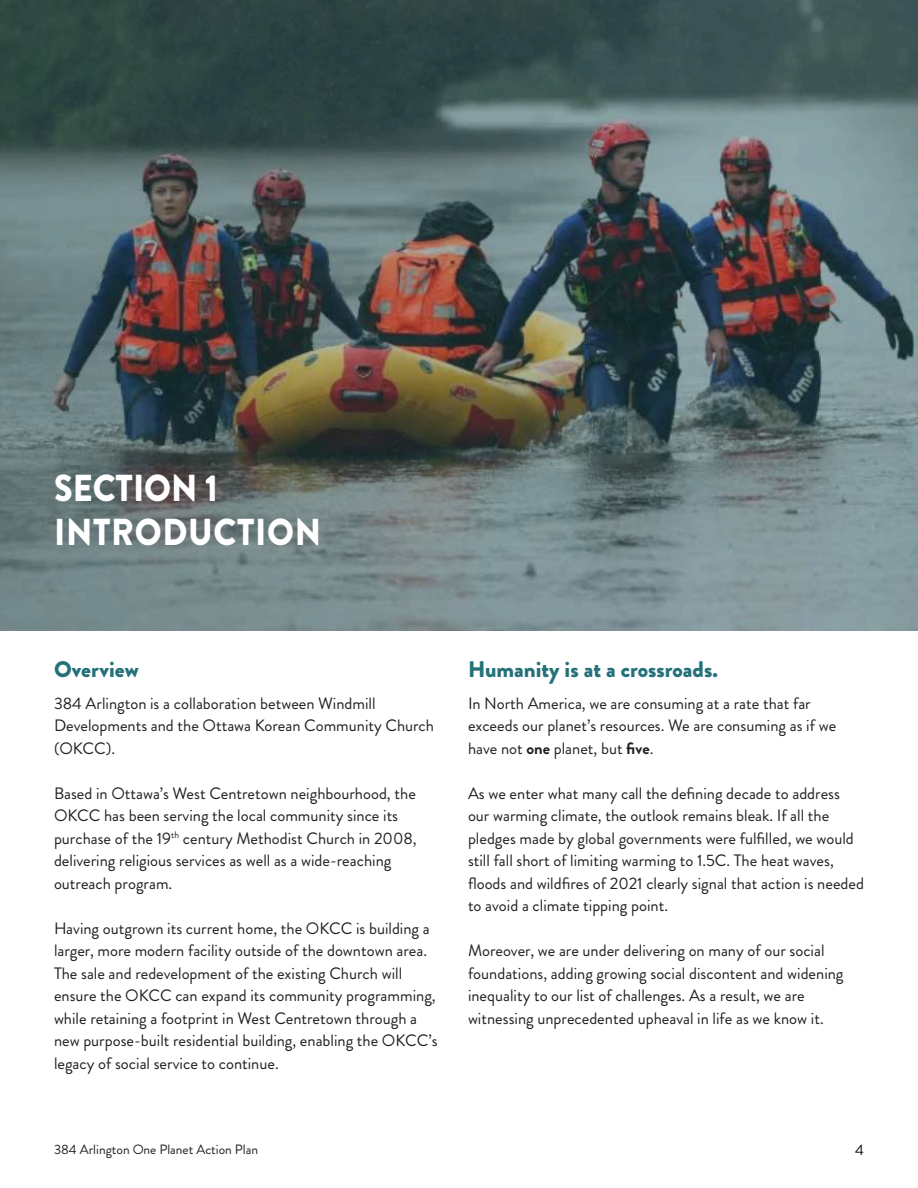
<style>
.page{position:relative;width:918px;height:1188px;background:#fff}
.page>*{position:absolute;margin:0;border:0;box-sizing:border-box;transform-origin:0 0}
.t1{font:900 37.5px/43.2px "Brandon Grotesque";letter-spacing:.02em;color:#fff;scale:.91 1}
.t2{font:900 22.5px "Brandon Grotesque";color:#247179}
.t3{font:16.5px/22.5px "Brandon Grotesque";color:#231f20}
.t4{font:15px "Brandon Grotesque";color:#0a0c0b}
.t5{font:13.5px "Brandon Grotesque";color:#231f20}
.s1{font-weight:700}
</style>
<div class="page">
<img style="left:0;top:0;width:918px;height:631px">
<h1 class="t1" style="left:54px;top:472px;width:295px">SECTION 1<br>INTRODUCTION</h1>
<h2 class="t2" style="left:54px;top:661px;width:86px">Overview</h2>
<p class="t3" style="left:54px;top:694px;width:382px">384 Arlington is a collaboration between Windmill<br>Developments and the Ottawa Korean Community Church (OKCC).</p>
<p class="t3" style="left:54px;top:784px;width:364px">Based in Ottawa’s West Centretown neighbourhood, the OKCC has been serving the local community since its purchase of the 19<sup>th</sup> century Methodist Church in 2008, delivering religious services as well as a wide-reaching outreach program.</p>
<p class="t3" style="left:54px;top:919px;width:385px">Having outgrown its current home, the OKCC is building a larger, more modern facility outside of the downtown area.<br>The sale and redevelopment of the existing Church will ensure the OKCC can expand its community programming, while retaining a footprint in West Centretown through a new purpose-built residential building, enabling the OKCC’s legacy of social service to continue.</p>
<h2 class="t2" style="left:468px;top:661px;width:251px">Humanity is at a crossroads.</h2>
<p class="t3" style="left:468px;top:694px;width:370px">In North America, we are consuming at a rate that far exceeds our planet’s resources. We are consuming as if we have not <span class="s1">one</span> planet, but <span class="s1">five</span>.</p>
<p class="t3" style="left:468px;top:784px;width:397px">As we enter what many call the defining decade to address our warming climate, the outlook remains bleak. If all the pledges made by global governments were fulfilled, we would still fall short of limiting warming to 1.5C. The heat waves, floods and wildfires of 2021 clearly signal that action is needed to avoid a climate tipping point.</p>
<p class="t3" style="left:468px;top:942px;width:377px">Moreover, we are under delivering on many of our social foundations, adding growing social discontent and widening inequality to our list of challenges. As a result, we are witnessing unprecedented upheaval in life as we know it.</p>
<p class="t5" style="left:54px;top:1145px;width:206px">384 Arlington One Planet Action Plan</p>
<p class="t4" style="left:855px;top:1145px;width:10px">4</p>
</div>
